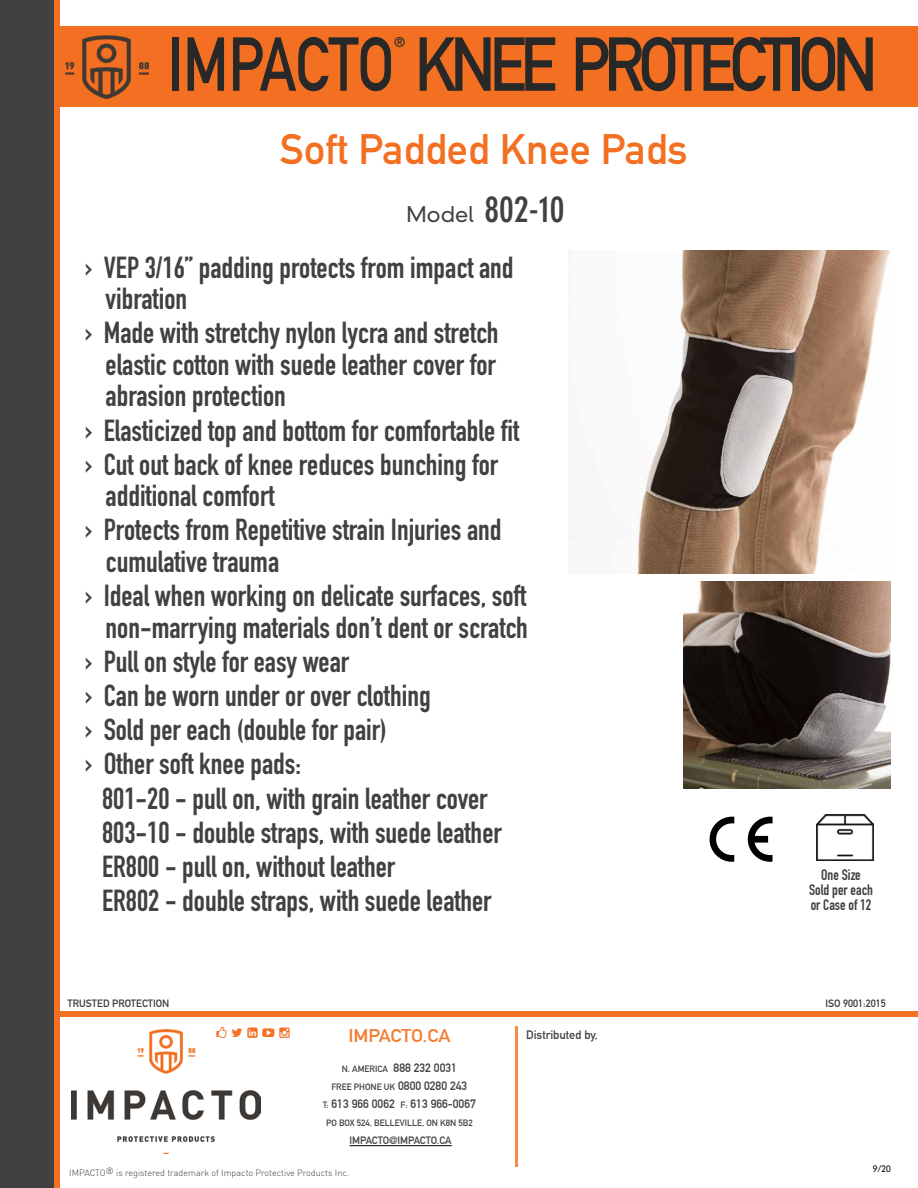
<style>
.page{position:relative;width:918px;height:1188px;background:#fff}
.page>*{position:absolute;margin:0;border:0;box-sizing:border-box;transform-origin:0 0}
.t1{font:75px "DIN Mittelschrift Std";letter-spacing:-.09em;color:#292829;scale:.8 1}
.t2{font:42px "DIN Mittelschrift Std";color:#f36f21}
.t3{font:700 condensed 36px "DIN Neuzeit Grotesk Std";color:#414042}
.t4{font:30px/31.5px "DIN Engschrift Std";color:#414042}
.t5{font:700 18px "DIN Alternate";color:#f47d32;scale:1.1 1}
.t6{font:15px/15px "DIN Engschrift Std";color:#414042;text-align:center}
.t7{font:13.95px "DIN Mittelschrift Std";color:#292829}
.t8{font:700 12px "DIN Alternate";color:#414042}
.t9{font:10.5px "DIN Mittelschrift Std";color:#3e3935}
.t10{font:700 10.5px "DIN Alternate";color:#414042}
.t11{font:300 9px "DIN";color:#414042}
.t12{font:700 9px "DIN Alternate";color:#414042}
.t13{font:300 9px "DIN Neuzeit Grotesk Std";color:#000}
.s1{font-weight:300;font-stretch:normal;font-size:21px}
.s2{font-size:9px}
.s3{font-size:12px}
</style>
<div class="page">
<div style="left:54px;top:26px;width:864px;height:81px;background:#f36f21"></div>
<div style="left:46px;top:1011px;width:872px;height:6px;background:#f36f21"></div>
<div style="left:0;top:0;width:54px;height:1188px;background:#414042"></div>
<div style="left:54px;top:0;width:5px;height:1188px;background:#f36f21"></div>
<hr style="left:515px;top:1027px;width:2px;height:140px;background:#f68a46">
<img style="left:72px;top:1029px;width:189px;height:125px">
<img style="left:66px;top:35px;width:82px;height:64px">
<hr style="left:350px;top:1145px;width:102px;height:1px;background:#000">
<img style="left:637px;top:251px;width:254px;height:322px">
<svg style="left:710px;top:817px;width:63px;height:45px"></svg>
<img style="left:816px;top:814px;width:57px;height:46px">
<img style="left:684px;top:581px;width:207px;height:208px">
<svg style="left:216px;top:1029px;width:45px;height:9px"></svg>
<p class="t7" style="left:394px;top:34px;width:13px">®</p>
<h1 class="t1" style="left:168px;top:20px;width:889px">IMPACTO KNEE PROTECTION</h1>
<h2 class="t2" style="left:280px;top:124px;width:409px">Soft Padded Knee Pads</h2>
<p class="t3" style="left:406px;top:188px;width:160px"><span class="s1">Model</span> 802-10</p>
<p class="t4" style="left:106px;top:252px;width:410px;text-indent:-20px">› VEP 3/16” padding protects from impact and vibration</p>
<p class="t4" style="left:106px;top:317px;width:394px;text-align:justify;text-indent:-20px">› Made with stretchy nylon lycra and stretch elastic cotton with suede leather cover for abrasion protection</p>
<p class="t4" style="left:85px;top:413px;width:435px;line-height:34.2px">› Elasticized top and bottom for comfortable fit › Cut out back of knee reduces bunching for</p>
<p class="t4" style="left:85px;top:479px;width:418px;line-height:34.2px;text-indent:20px">additional comfort<br>› Protects from Repetitive strain Injuries and</p>
<p class="t4" style="left:85px;top:545px;width:443px;line-height:34.2px;text-indent:20px">cumulative trauma<br>› Ideal when working on delicate surfaces, soft</p>
<p class="t4" style="left:106px;top:612px;width:424px">non-marrying materials don’t dent or scratch</p>
<p class="t4" style="left:85px;top:646px;width:265px">› Pull on style for easy wear</p>
<p class="t4" style="left:85px;top:680px;width:347px">› Can be worn under or over clothing</p>
<p class="t4" style="left:85px;top:714px;width:303px">› Sold per each (double for pair)</p>
<p class="t4" style="left:85px;top:748px;width:217px">› Other soft knee pads:</p>
<p class="t4" style="left:102px;top:783px;width:387px">801-20 - pull on, with grain leather cover</p>
<p class="t4" style="left:102px;top:817px;width:401px">803-10 - double straps, with suede leather</p>
<p class="t4" style="left:102px;top:851px;width:295px">ER800 - pull on, without leather</p>
<p class="t4" style="left:102px;top:885px;width:391px">ER802 - double straps, with suede leather</p>
<p class="t6" style="left:809px;top:867px;width:65px">One Size<br>Sold per each or Case of 12</p>
<p class="t9" style="left:68px;top:997px;width:103px">TRUSTED PROTECTION</p>
<p class="t9" style="left:825px;top:997px;width:62px">ISO 9001:2015</p>
<p class="t8" style="left:526px;top:1025px;width:73px">Distributed by,</p>
<p class="t5" style="left:348px;top:1022px;width:94px">IMPACTO.CA</p>
<p class="t8" style="left:342px;top:1059px;width:117px"><span class="s2">N. AMERICA</span> 888 232 0031</p>
<p class="t12" style="left:331px;top:1080px;width:137px">FREE PHONE UK <span class="s3">0800 0280 243</span></p>
<p class="t8" style="left:323px;top:1095px;width:154px"><span class="s2">T:</span> 613 966 0062 <span class="s2">F:</span> 613 966-0067</p>
<p class="t12" style="left:326px;top:1116px;width:148px">PO BOX 524, BELLEVILLE, ON K8N 5B2</p>
<p class="t10" style="left:350px;top:1132px;width:104px">IMPACTO@IMPACTO.CA</p>
<p class="t11" style="left:69px;top:1167px;width:281px">IMPACTO® is registered trademark of Impacto Protective Products Inc.</p>
<p class="t13" style="left:873px;top:1163px;width:20px">9/20</p>
</div>
